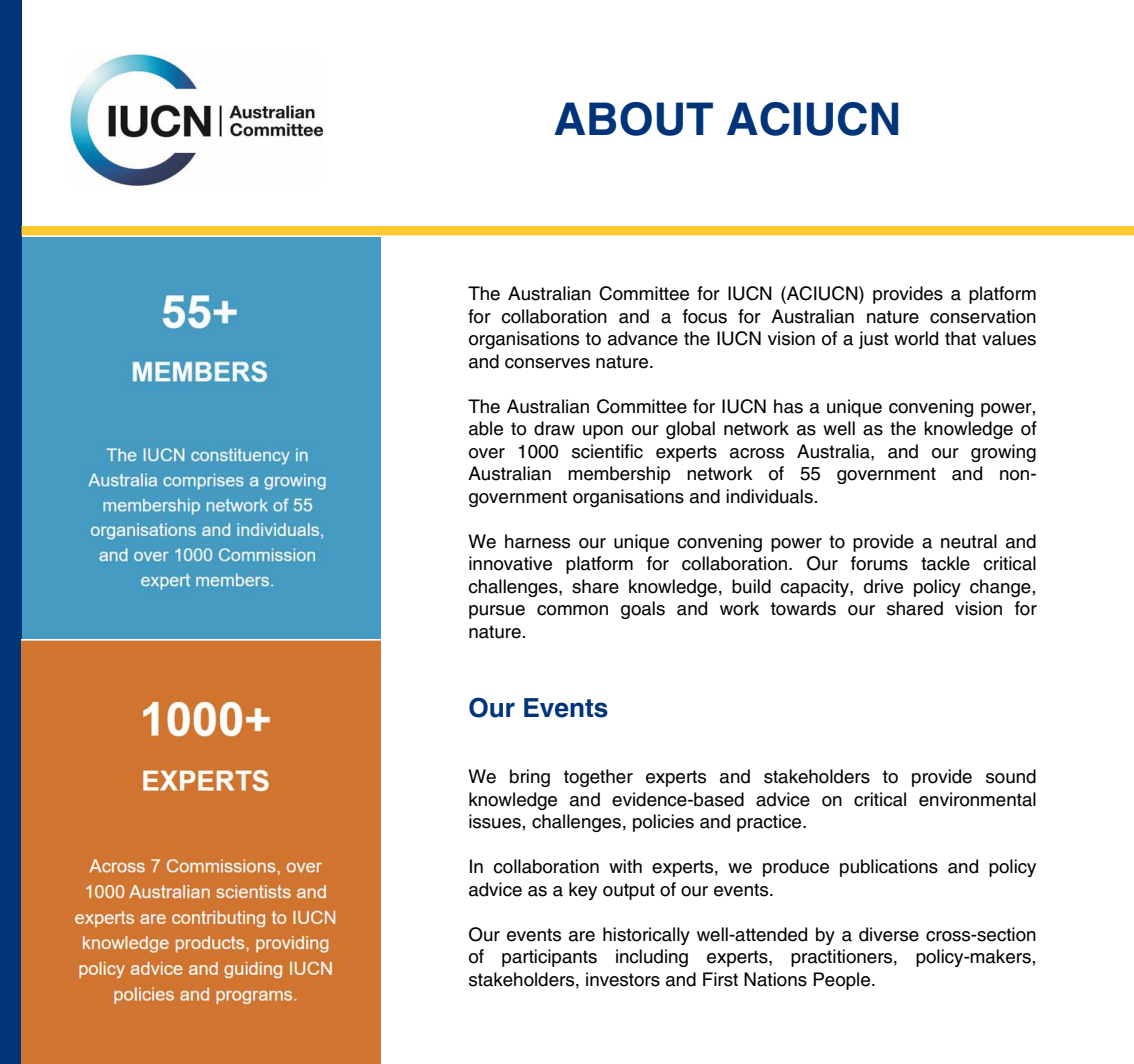
<style>
.page{position:relative;width:1134px;height:1064px;background:#fff}
.page>*{position:absolute;margin:0;border:0;box-sizing:border-box;transform-origin:0 0}
.t1{font:700 45px "Helvetica LT Pro";color:#003478}
.t2{font:700 26.25px "Helvetica LT Pro";color:#003478}
.t3{font:18.75px/22.5px "Helvetica LT Pro";color:#000;text-align:justify}
</style>
<div class="page">
<img style="left:71px;top:54px;width:251px;height:132px">
<img style="left:22px;top:238px;width:359px;height:401px">
<div style="left:0;top:0;width:22px;height:1063px;background:#003478"></div>
<div style="left:22px;top:226px;width:1111px;height:9px;background:#fdc82f"></div>
<img style="left:22px;top:640px;width:359px;height:423px">
<h1 class="t1" style="left:553px;top:102px;width:349px">ABOUT ACIUCN</h1>
<p class="t3" style="left:468px;top:284px;width:569px">The Australian Committee for IUCN (ACIUCN) provides a platform for collaboration and a focus for Australian nature conservation organisations to advance the IUCN vision of a just world that values and conserves nature.</p>
<p class="t3" style="left:468px;top:396px;width:569px">The Australian Committee for IUCN has a unique convening power, able to draw upon our global network as well as the knowledge of over 1000 scientific experts across Australia, and our growing Australian membership network of 55 government and non&shy;government organisations and individuals.</p>
<p class="t3" style="left:468px;top:531px;width:569px">We harness our unique convening power to provide a neutral and innovative platform for collaboration. Our forums tackle critical challenges, share knowledge, build capacity, drive policy change, pursue common goals and work towards our shared vision for nature.</p>
<h2 class="t2" style="left:468px;top:698px;width:142px">Our Events</h2>
<p class="t3" style="left:468px;top:767px;width:569px">We bring together experts and stakeholders to provide sound knowledge and evidence-based advice on critical environmental issues, challenges, policies and practice.</p>
<p class="t3" style="left:468px;top:857px;width:569px">In collaboration with experts, we produce publications and policy advice as a key output of our events.</p>
<p class="t3" style="left:468px;top:924px;width:569px">Our events are historically well-attended by a diverse cross-section of participants including experts, practitioners, policy-makers, stakeholders, investors and First Nations People.</p>
</div>
